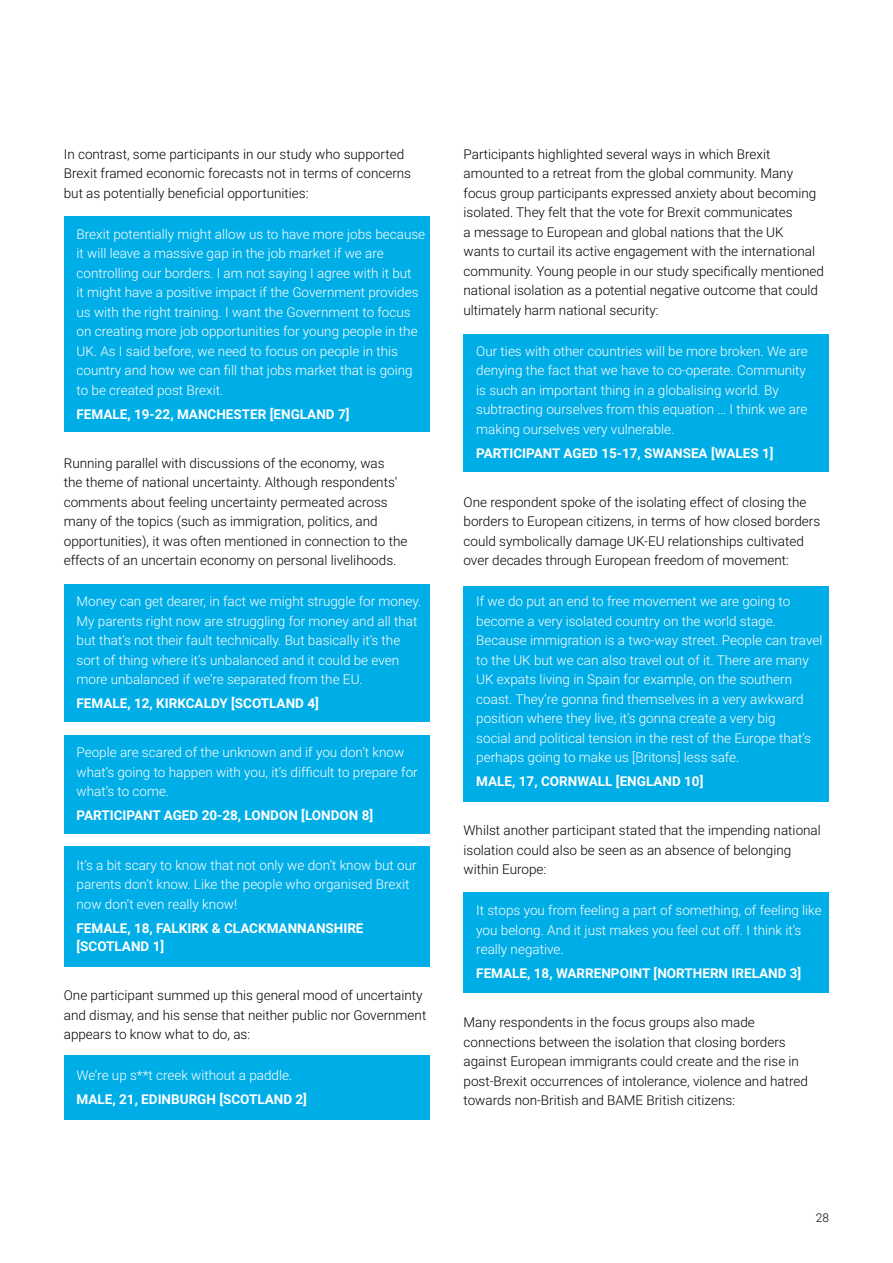
<style>
.page{position:relative;width:893px;height:1263px;background:#fff}
.page>*{position:absolute;margin:0;border:0;box-sizing:border-box;transform-origin:0 0}
.t1{font:300 13.5px/19.5px "Roboto";color:#fff}
.t2{font:300 13.5px/19.5px "Roboto";color:#000}
.t3{font:700 13.5px "Roboto";color:#fff}
.t4{font:300 12px "Roboto";color:#000}
</style>
<div class="page">
<div style="left:64px;top:846px;width:365px;height:120px;background:#00aee7"></div>
<div style="left:64px;top:216px;width:365px;height:215px;background:#00aee7"></div>
<div style="left:64px;top:584px;width:365px;height:137px;background:#00aee7"></div>
<div style="left:463px;top:334px;width:366px;height:138px;background:#00aee7"></div>
<div style="left:463px;top:586px;width:366px;height:215px;background:#00aee7"></div>
<div style="left:463px;top:893px;width:366px;height:100px;background:#00aee7"></div>
<div style="left:64px;top:1055px;width:365px;height:64px;background:#00aee7"></div>
<div style="left:64px;top:735px;width:365px;height:99px;background:#00aee7"></div>
<p class="t2" style="left:64px;top:144px;width:349px">In contrast, some participants in our study who supported<br>Brexit framed economic forecasts not in terms of concerns but as potentially beneficial opportunities:</p>
<p class="t1" style="left:77px;top:224px;width:350px">Brexit potentially might allow us to have more jobs because it will leave a massive gap in the job market if we are controlling our borders. I am not saying I agree with it but<br>it might have a positive impact if the Government provides us with the right training. I want the Government to focus on creating more job opportunities for young people in the UK. As I said before, we need to focus on people in this country and how we can fill that jobs market that is going to be created post Brexit.</p>
<p class="t3" style="left:77px;top:404px;width:17px">FEMALE</p>
<p class="t3" style="left:127px;top:404px;width:72px">, 19-22, MANCHESTER</p>
<p class="t3" style="left:270px;top:404px;width:81px">[ENGLAND 7]</p>
<p class="t2" style="left:64px;top:453px;width:345px">Running parallel with discussions of the economy, was<br>the theme of national uncertainty. Although respondents’ comments about feeling uncertainty permeated across many of the topics (such as immigration, politics, and opportunities), it was often mentioned in connection to the effects of an uncertain economy on personal livelihoods.</p>
<p class="t1" style="left:77px;top:591px;width:346px">Money can get dearer, in fact we might struggle for money.<br>My parents right now are struggling for money and all that but that’s not their fault technically. But basically it’s the sort of thing where it’s unbalanced and it could be even more unbalanced if we’re separated from the EU.</p>
<p class="t3" style="left:77px;top:694px;width:17px">FEMALE</p>
<p class="t3" style="left:127px;top:694px;width:68px">, 12, KIRKCALD</p>
<p class="t3" style="left:219px;top:694px;width:101px">Y [SCOTLAND 4]</p>
<p class="t1" style="left:77px;top:742px;width:343px">People are scared of the unknown and if you don’t know what’s going to happen with you, it’s difficult to prepare for what’s to come.</p>
<p class="t3" style="left:77px;top:806px;width:17px">PARTICIPANT</p>
<p class="t3" style="left:164px;top:806px;width:10px">AGED</p>
<p class="t3" style="left:202px;top:806px;width:60px">20-28, LONDON</p>
<p class="t3" style="left:301px;top:806px;width:73px">[LONDON 8]</p>
<p class="t1" style="left:77px;top:855px;width:342px">It’s a bit scary to know that not only we don’t know but our parents don’t know. Like the people who organised Brexit now don’t even really know!</p>
<p class="t3" style="left:77px;top:918px;width:17px">FEMALE</p>
<p class="t3" style="left:127px;top:918px;width:115px">, 18, FALKIRK &amp; CLAC</p>
<p class="t3" style="left:258px;top:918px;width:19px">KMANNANSHIRE</p>
<p class="t3" style="left:77px;top:936px;width:89px">[SCOTLAND 1]</p>
<p class="t2" style="left:64px;top:985px;width:364px">One participant summed up this general mood of uncertainty and dismay, and his sense that neither public nor Government appears to know what to do, as:</p>
<p class="t1" style="left:77px;top:1065px;width:217px">We’re up s**t creek without a paddle.</p>
<p class="t3" style="left:77px;top:1089px;width:82px">MALE, 21, EDINBURGH</p>
<p class="t3" style="left:219px;top:1089px;width:89px">[SCOTLAND 2]</p>
<p class="t2" style="left:463px;top:144px;width:362px">Participants highlighted several ways in which Brexit amounted to a retreat from the global community. Many focus group participants expressed anxiety about becoming isolated. They felt that the vote for Brexit communicates<br>a message to European and global nations that the UK<br>wants to curtail its active engagement with the international community. Young people in our study specifically mentioned national isolation as a potential negative outcome that could ultimately harm national security:</p>
<p class="t1" style="left:476px;top:340px;width:333px">Our ties with other countries will be more broken. We are denying the fact that we have to co-operate. Community is such an important thing in a globalising world. By subtracting ourselves from this equation … I think we are making ourselves very vulnerable.</p>
<p class="t3" style="left:476px;top:443px;width:17px">PARTICIPANT</p>
<p class="t3" style="left:563px;top:443px;width:10px">AGED</p>
<p class="t3" style="left:601px;top:443px;width:73px">15-17, SWANSEA</p>
<p class="t3" style="left:711px;top:443px;width:64px">[WALES 1]</p>
<p class="t2" style="left:463px;top:492px;width:358px">One respondent spoke of the isolating effect of closing the borders to European citizens, in terms of how closed borders could symbolically damage UK-EU relationships cultivated over decades through European freedom of movement:</p>
<p class="t1" style="left:476px;top:591px;width:348px">If we do put an end to free movement we are going to become a very isolated country on the world stage.<br>Because immigration is a two-way street. People can travel to the UK but we can also travel out of it. There are many UK expats living in Spain for example, on the southern coast. They’re gonna find themselves in a very awkward position where they live, it’s gonna create a very big<br>social and political tension in the rest of the Europe that’s perhaps going to make us [Britons] less safe.</p>
<p class="t3" style="left:476px;top:772px;width:84px">MALE, 17, CORN</p>
<p class="t3" style="left:577px;top:772px;width:21px">WALL</p>
<p class="t3" style="left:616px;top:772px;width:89px">[ENGLAND 10]</p>
<p class="t2" style="left:463px;top:820px;width:359px">Whilst another participant stated that the impending national isolation could also be seen as an absence of belonging within Europe:</p>
<p class="t1" style="left:476px;top:900px;width:347px">It stops you from feeling a part of something, of feeling like you belong. And it just makes you feel cut off. I think it’s really negative.</p>
<p class="t3" style="left:476px;top:964px;width:17px">FEMALE</p>
<p class="t3" style="left:527px;top:964px;width:39px">, 18, WARRENPOINT</p>
<p class="t3" style="left:654px;top:964px;width:149px">[NORTHERN IRELAND 3]</p>
<p class="t2" style="left:463px;top:1012px;width:346px">Many respondents in the focus groups also made connections between the isolation that closing borders against European immigrants could create and the rise in post-Brexit occurrences of intolerance, violence and hatred towards non-British and BAME British citizens:</p>
<p class="t4" style="left:816px;top:1209px;width:15px">28</p>
</div>
